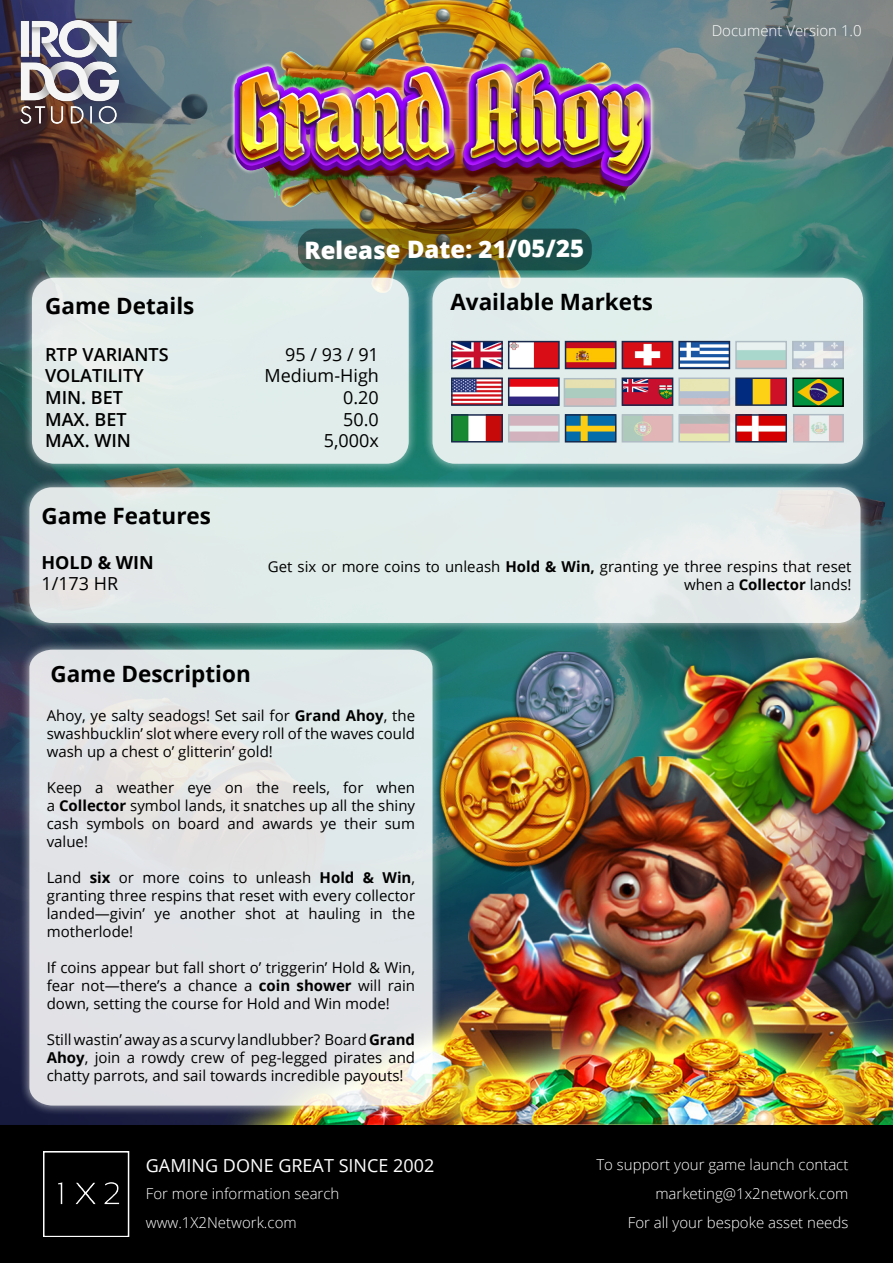
<style>
.page{position:relative;width:893px;height:1263px;background:#fff}
.page>*{position:absolute;margin:0;border:0;box-sizing:border-box;transform-origin:0 0}
.t1{font:800 24px "Open Sans";color:#fff}
.t2{font:700 22.5px "Open Sans";color:#000}
.t3{font:600 18px "Open Sans";color:#000}
.t4{font:18px "Open Sans";color:#000}
.t5{font:18px "Open Sans";color:#fff}
.t6{font:700 18px "Open Sans";color:#000}
.t7{font:15px/18px "Open Sans";color:#000;text-align:justify}
.t8{font:300 15px "Open Sans";color:#fff}
.s1{font-weight:700}
</style>
<div class="page">
<img style="left:0;top:0;width:893px;height:1125px">
<img style="left:509px;top:650px;width:113px;height:59px">
<img style="left:204px;top:0;width:477px;height:323px">
<div style="left:423px;top:268px;width:449px;height:206px;background:#fff;opacity:.75"></div>
<svg style="left:432px;top:278px;width:431px;height:186px;fill:#e1edec"></svg>
<img style="left:636px;top:641px;width:257px;height:68px">
<img style="left:120px;top:709px;width:773px;height:554px">
<div style="left:0;top:1125px;width:892px;height:138px;background:#000"></div>
<img style="left:44px;top:1151px;width:86px;height:86px">
<div style="left:20px;top:640px;width:422px;height:475px;background:#fff;opacity:.75"></div>
<svg style="left:29px;top:650px;width:403px;height:455px;fill:#e1e4e7"></svg>
<img style="left:20px;top:20px;width:100px;height:110px">
<svg style="left:298px;top:229px;width:294px;height:41px"></svg>
<div style="left:22px;top:268px;width:396px;height:206px;background:#fff;opacity:.75"></div>
<div style="left:32px;top:278px;width:377px;height:186px;background:#e1edeb;border-radius:22px"></div>
<img style="left:412px;top:688px;width:207px;height:206px">
<img style="left:454px;top:344px;width:46px;height:22px">
<div style="left:451px;top:341px;width:52px;height:28px;border:2px solid #18294d"></div>
<img style="left:454px;top:380px;width:46px;height:23px">
<div style="left:451px;top:377px;width:52px;height:29px;border:2px solid #18294d"></div>
<img style="left:454px;top:417px;width:46px;height:22px">
<div style="left:451px;top:414px;width:52px;height:28px;border:2px solid #18294d"></div>
<img style="left:511px;top:344px;width:46px;height:22px">
<div style="left:508px;top:341px;width:52px;height:28px;border:2px solid #18294d"></div>
<img style="left:511px;top:380px;width:46px;height:23px">
<div style="left:508px;top:377px;width:52px;height:29px;border:2px solid #18294d"></div>
<img style="left:568px;top:344px;width:45px;height:22px">
<div style="left:565px;top:341px;width:51px;height:28px;border:2px solid #18294d"></div>
<img style="left:568px;top:417px;width:45px;height:22px">
<div style="left:565px;top:414px;width:51px;height:28px;border:2px solid #18294d"></div>
<img style="left:625px;top:344px;width:45px;height:22px">
<div style="left:622px;top:341px;width:51px;height:28px;border:2px solid #18294d"></div>
<img style="left:625px;top:380px;width:45px;height:23px">
<div style="left:622px;top:377px;width:51px;height:29px;border:2px solid #18294d"></div>
<img style="left:625px;top:417px;width:45px;height:22px">
<img style="left:681px;top:344px;width:46px;height:22px">
<div style="left:678px;top:341px;width:52px;height:28px;border:2px solid #18294d"></div>
<img style="left:681px;top:417px;width:46px;height:22px">
<img style="left:738px;top:380px;width:46px;height:23px">
<div style="left:735px;top:377px;width:52px;height:29px;border:2px solid #18294d"></div>
<img style="left:738px;top:417px;width:46px;height:22px">
<div style="left:735px;top:414px;width:52px;height:28px;border:2px solid #18294d"></div>
<div style="left:20px;top:478px;width:850px;height:155px;background:#fff;opacity:.75"></div>
<div style="left:29px;top:487px;width:831px;height:136px;background:#e1ecea;border-radius:22px"></div>
<img style="left:795px;top:344px;width:46px;height:22px">
<img style="left:795px;top:380px;width:46px;height:24px">
<div style="left:792px;top:377px;width:52px;height:30px;border:2px solid #000"></div>
<img style="left:796px;top:417px;width:45px;height:22px">
<p class="t8" style="left:712px;top:20px;width:151px">Document Version 1.0</p>
<p class="t2" style="left:45px;top:290px;width:151px">Game Details</p>
<p class="t3" style="left:45px;top:342px;width:125px">RTP VARIANTS</p>
<p class="t3" style="left:45px;top:364px;width:100px">VOLATILITY</p>
<p class="t3" style="left:45px;top:385px;width:79px">MIN. BET</p>
<p class="t3" style="left:45px;top:407px;width:83px">MAX. BET</p>
<p class="t3" style="left:45px;top:428px;width:87px">MAX. WIN</p>
<p class="t2" style="left:41px;top:500px;width:171px">Game Features</p>
<p class="t6" style="left:41px;top:550px;width:114px">HOLD &amp; WIN</p>
<p class="t4" style="left:41px;top:571px;width:78px">1/173 HR</p>
<p class="t1" style="left:305px;top:231px;width:281px">Release Date: 21/05/25</p>
<p class="t4" style="left:285px;top:342px;width:95px">95 / 93 / 91</p>
<p class="t4" style="left:265px;top:364px;width:116px">Medium-High</p>
<p class="t4" style="left:343px;top:385px;width:37px">0.20</p>
<p class="t4" style="left:343px;top:407px;width:37px">50.0</p>
<p class="t4" style="left:324px;top:428px;width:57px">5,000x</p>
<p class="t2" style="left:450px;top:286px;width:204px">Available Markets</p>
<p class="t7" style="left:268px;top:557px;width:585px;text-align:right">Get six or more coins to unleash <span class="s1">Hold &amp; Win,</span> granting ye three respins that reset when a <span class="s1">Collector</span> lands!</p>
<p class="t2" style="left:50px;top:658px;width:202px">Game Description</p>
<p class="t7" style="left:47px;top:706px;width:370px">Ahoy, ye salty seadogs! Set sail for <span class="s1">Grand Ahoy</span>, the swashbucklin’ slot where every roll of the waves could wash up a chest o’ glitterin’ gold!</p>
<p class="t7" style="left:47px;top:778px;width:370px">Keep a weather eye on the reels, for when a <span class="s1">Collector</span> symbol lands, it snatches up all the shiny cash symbols on board and awards ye their sum value!</p>
<p class="t7" style="left:47px;top:868px;width:370px">Land <span class="s1">six</span> or more coins to unleash <span class="s1">Hold &amp; Win</span>, granting three respins that reset with every collector landed—givin’ ye another shot at hauling in the motherlode!</p>
<p class="t7" style="left:47px;top:958px;width:370px">If coins appear but fall short o’ triggerin’ Hold &amp; Win, fear not—there’s a chance a <span class="s1">coin shower</span> will rain down, setting the course for Hold and Win mode!</p>
<p class="t7" style="left:47px;top:1030px;width:370px">Still wastin’ away as a scurvy landlubber? Board <span class="s1">Grand Ahoy</span>, join a rowdy crew of peg-legged pirates and chatty parrots, and sail towards incredible payouts!</p>
<p class="t5" style="left:146px;top:1153px;width:290px">GAMING DONE GREAT SINCE 2002</p>
<p class="t8" style="left:146px;top:1184px;width:195px">For more information search</p>
<p class="t8" style="left:146px;top:1212px;width:152px">www.1X2Network.com</p>
<p class="t8" style="left:596px;top:1154px;width:254px">To support your game launch contact</p>
<p class="t8" style="left:655px;top:1183px;width:195px">marketing@1x2network.com</p>
<p class="t8" style="left:628px;top:1212px;width:222px">For all your bespoke asset needs</p>
</div>
